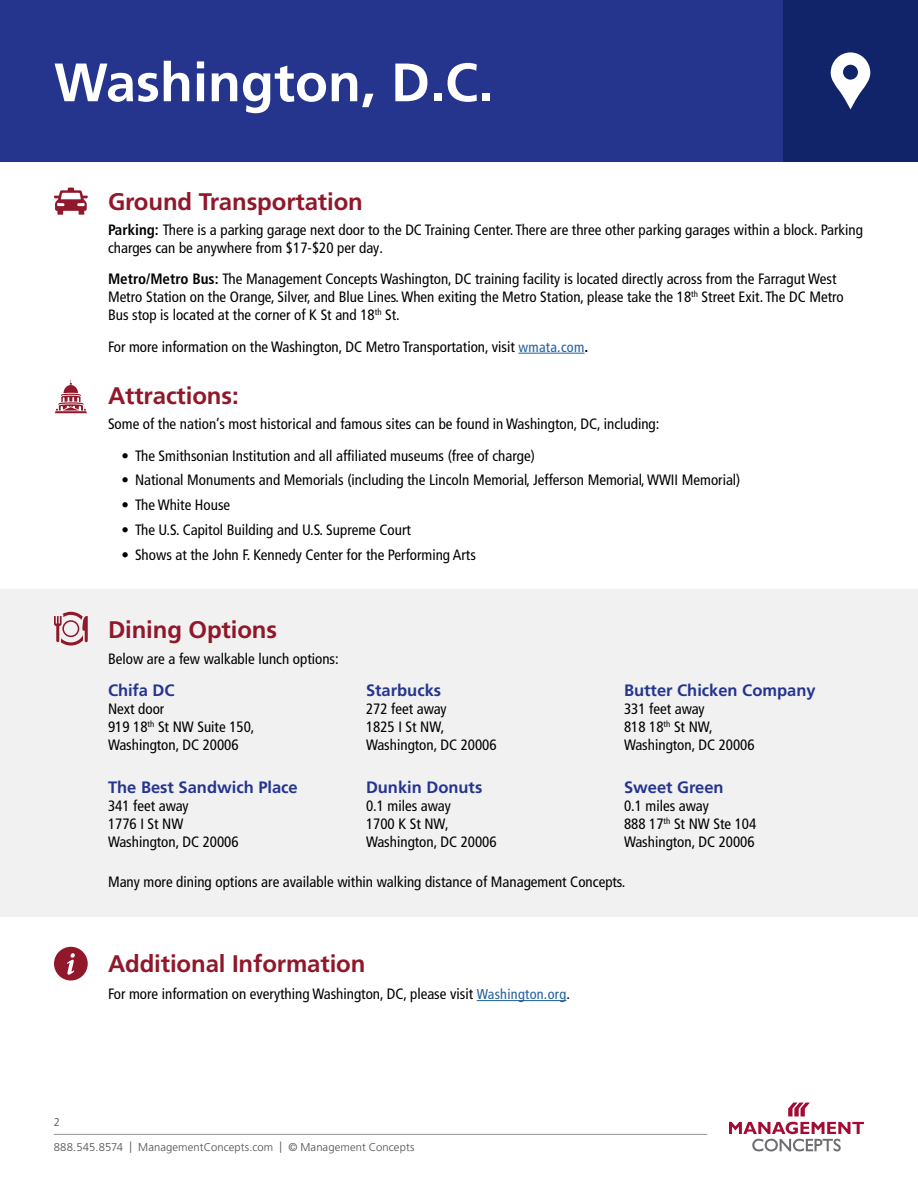
<style>
.page{position:relative;width:918px;height:1188px;background:#fff}
.page>*{position:absolute;margin:0;border:0;box-sizing:border-box;transform-origin:0 0}
.H1-Page_Title{font:700 54px "Frutiger LT Pro";color:#fff}
.Body{font:700 24px "Frutiger LT Pro";letter-spacing:-.005em;color:#90182a}
.Rest__Title{font:700 16.5px "Frutiger LT Pro";color:#25358e}
.Body-2{font:condensed 15px/18px "Frutiger LT Pro";color:#000}
.Rest__Info{font:condensed 15px "Frutiger LT Pro";color:#000}
.t1{font:300 11.25px "Frutiger LT Pro";letter-spacing:.01em;color:#4d4d4f}
.s1{font-weight:700}
.s2{font-size:14.25px;color:#215e9e}
</style>
<div class="page">
<svg style="left:729px;top:1122px;width:135px;height:30px"></svg>
<svg style="left:788px;top:1103px;width:22px;height:13px"></svg>
<hr style="left:54px;top:1134px;width:653px;height:1px;background:#939598">
<div style="left:0;top:0;width:918px;height:162px;background:#25358e"></div>
<div style="left:783px;top:0;width:135px;height:162px;background:#112369"></div>
<svg style="left:831px;top:52px;width:39px;height:58px"></svg>
<hr style="left:477px;top:1000px;width:89px;height:1px;background:#215e9e">
<div style="left:54px;top:947px;width:34px;height:34px;background:#90182a;border-radius:50%"></div>
<svg style="left:67px;top:953px;width:8px;height:22px"></svg>
<hr style="left:518px;top:353px;width:67px;height:1px;background:#215e9e">
<svg style="left:54px;top:188px;width:34px;height:27px"></svg>
<svg style="left:55px;top:380px;width:32px;height:33px"></svg>
<div style="left:0;top:590px;width:918px;height:327px;background:#f1f1f2"></div>
<svg style="left:54px;top:612px;width:34px;height:34px"></svg>
<p class="H1-Page_Title" style="left:54px;top:50px;width:441px">Washington, D.C.</p>
<h2 class="Body" style="left:108px;top:187px;width:256px">Ground Transportation</h2>
<p class="Body-2" style="left:108px;top:221px;width:756px"><span class="s1">Parking:</span> There is a parking garage next door to the DC Training Center. There are three other parking garages within a block. Parking charges can be anywhere from $17-$20 per day.</p>
<p class="Body-2" style="left:108px;top:270px;width:737px"><span class="s1">Metro/Metro Bus:</span> The Management Concepts Washington, DC training facility is located directly across from the Farragut West<br>Metro Station on the Orange, Silver, and Blue Lines. When exiting the Metro Station, please take the 18<sup>th</sup> Street Exit. The DC Metro<br>Bus stop is located at the corner of K St and 18<sup>th</sup> St.</p>
<p class="Body-2" style="left:108px;top:338px;width:482px">For more information on the Washington, DC Metro Transportation, visit <span class="s2">wmata.com</span><span class="s1">.</span></p>
<h2 class="Body" style="left:108px;top:382px;width:132px">Attractions:</h2>
<p class="Body-2" style="left:108px;top:415px;width:553px">Some of the nation’s most historical and famous sites can be found in Washington, DC, including:</p>
<p class="Body-2" style="left:122px;top:446px;width:415px">• The Smithsonian Institution and all affiliated museums (free of charge)</p>
<p class="Body-2" style="left:122px;top:471px;width:620px">• National Monuments and Memorials (including the Lincoln Memorial, Jefferson Memorial, WWII Memorial)</p>
<p class="Body-2" style="left:122px;top:496px;width:110px">• The White House</p>
<p class="Body-2" style="left:122px;top:521px;width:291px">• The U.S. Capitol Building and U.S. Supreme Court</p>
<p class="Body-2" style="left:122px;top:545px;width:356px">• Shows at the John F. Kennedy Center for the Performing Arts</p>
<p class="Body" style="left:108px;top:615px;width:171px">Dining Options</p>
<p class="Body-2" style="left:108px;top:650px;width:232px">Below are a few walkable lunch options:</p>
<p class="Rest__Title" style="left:108px;top:680px;width:68px">Chifa DC</p>
<p class="Rest__Info" style="left:108px;top:700px;width:58px">Next door</p>
<p class="Rest__Info" style="left:108px;top:718px;width:148px">919 18<sup>th</sup> St NW Suite 150,</p>
<p class="Rest__Info" style="left:108px;top:736px;width:132px">Washington, DC 20006</p>
<p class="Rest__Title" style="left:108px;top:777px;width:191px">The Best Sandwich Place</p>
<p class="Rest__Info" style="left:108px;top:797px;width:82px">341 feet away</p>
<p class="Rest__Info" style="left:108px;top:815px;width:77px">1776 I St NW</p>
<p class="Rest__Info" style="left:108px;top:833px;width:132px">Washington, DC 20006</p>
<p class="Rest__Title" style="left:366px;top:680px;width:77px">Starbucks</p>
<p class="Rest__Info" style="left:366px;top:700px;width:82px">272 feet away</p>
<p class="Rest__Info" style="left:366px;top:718px;width:80px">1825 I St NW,</p>
<p class="Rest__Info" style="left:366px;top:736px;width:132px">Washington, DC 20006</p>
<p class="Rest__Title" style="left:366px;top:777px;width:118px">Dunkin Donuts</p>
<p class="Rest__Info" style="left:366px;top:797px;width:86px">0.1 miles away</p>
<p class="Rest__Info" style="left:366px;top:815px;width:84px">1700 K St NW,</p>
<p class="Rest__Info" style="left:366px;top:833px;width:132px">Washington, DC 20006</p>
<p class="Rest__Title" style="left:624px;top:680px;width:193px">Butter Chicken Company</p>
<p class="Rest__Info" style="left:624px;top:700px;width:82px">331 feet away</p>
<p class="Rest__Info" style="left:624px;top:718px;width:90px">818 18<sup>th</sup> St NW,</p>
<p class="Rest__Info" style="left:624px;top:736px;width:132px">Washington, DC 20006</p>
<p class="Rest__Title" style="left:624px;top:777px;width:101px">Sweet Green</p>
<p class="Rest__Info" style="left:624px;top:797px;width:86px">0.1 miles away</p>
<p class="Rest__Info" style="left:624px;top:815px;width:134px">888 17<sup>th</sup> St NW Ste 104</p>
<p class="Rest__Info" style="left:624px;top:833px;width:132px">Washington, DC 20006</p>
<p class="Body-2" style="left:108px;top:873px;width:519px">Many more dining options are available within walking distance of Management Concepts.</p>
<p class="t1" style="left:54px;top:1115px;width:8px">2</p>
<p class="Body" style="left:108px;top:950px;width:259px">Additional Information</p>
<p class="Body-2" style="left:108px;top:985px;width:464px">For more information on everything Washington, DC, please visit <span class="s2">Washington.org</span>.</p>
<p class="t1" style="left:54px;top:1141px;width:362px">888.545.8574 | ManagementConcepts.com | © Management Concepts</p>
</div>
